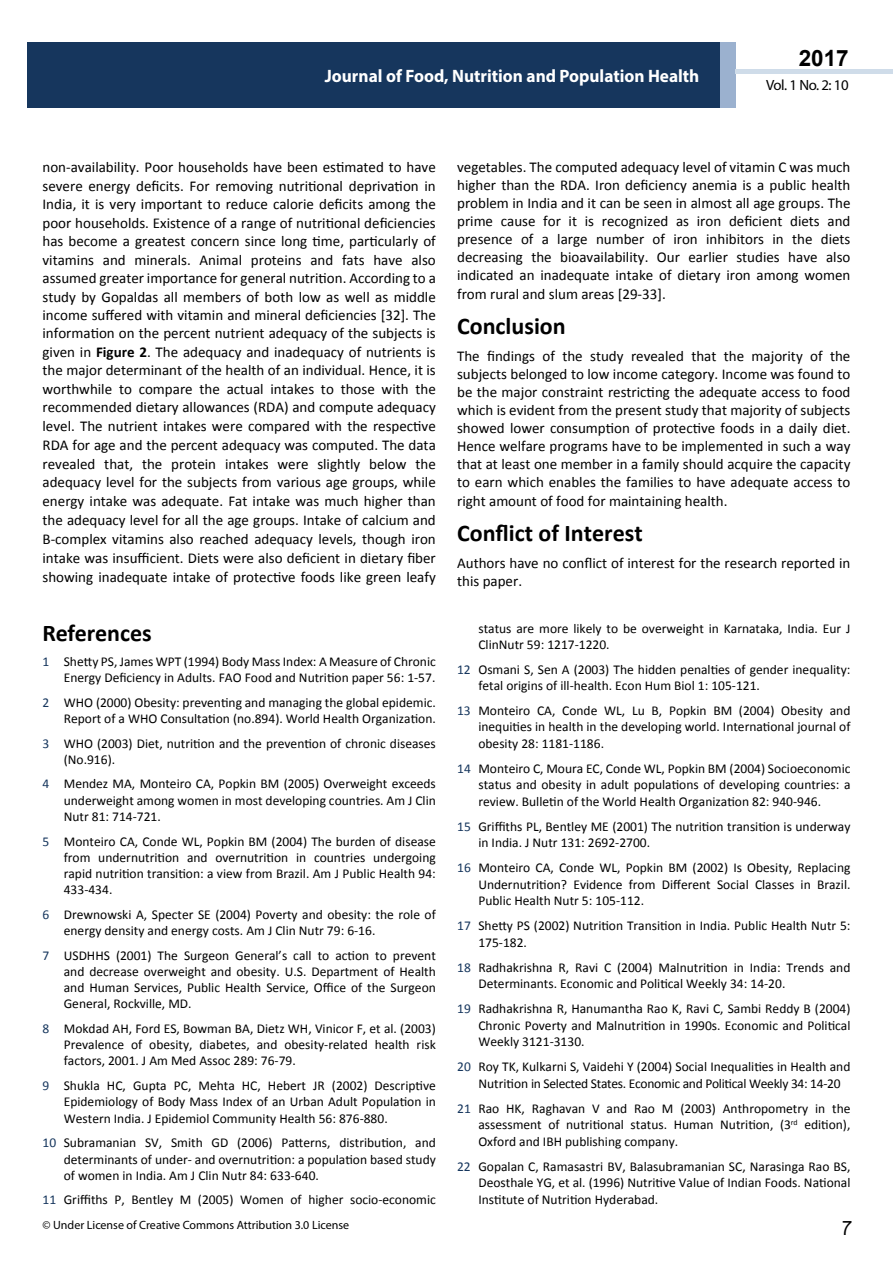
<style>
.page{position:relative;width:893px;height:1263px;background:#fff}
.page>*{position:absolute;margin:0;border:0;box-sizing:border-box;transform-origin:0 0}
.t1{font:25.5px "Tunga";color:#000}
.t2{font:700 24px "Calibri";color:#000}
.t3{font:700 22.5px "Arial";color:#000}
.t4{font:700 18px "Myriad Pro";color:#fff;scale:.96 1}
.t5{font:15px/18.6px "Calibri";color:#000;text-align:justify}
.t6{font:14.85px "Myriad Pro";letter-spacing:-.03em;color:#000}
.t7{font:13.5px/16.2px "Calibri";color:#000;text-align:justify}
.t8{font:12px "Myriad Pro";color:#000}
.s1{font-weight:700}
.s2{color:#16365d}
</style>
<div class="page">
<div style="left:27px;top:42px;width:694px;height:66px;background:#16365d"></div>
<div style="left:720px;top:42px;width:16px;height:66px;background:#9bb1cf"></div>
<div style="left:736px;top:69px;width:157px;height:5px;background:#cfdce9"></div>
<h3 class="t4" style="left:325px;top:64px;width:392px">Journal of Food, Nutrition and Population Health</h3>
<h3 class="t3" style="left:799px;top:43px;width:52px">2017</h3>
<p class="t6" style="left:766px;top:76px;width:84px">Vol. 1 No. 2: 10</p>
<p class="t5" style="left:43px;top:158px;width:395px">non-availability. Poor households have been estimated to have severe energy deficits. For removing nutritional deprivation in India, it is very important to reduce calorie deficits among the poor households. Existence of a range of nutritional deficiencies has become a greatest concern since long time, particularly of vitamins and minerals. Animal proteins and fats have also assumed greater importance for general nutrition. According to a study by Gopaldas all members of both low as well as middle income suffered with vitamin and mineral deficiencies [32]. The information on the percent nutrient adequacy of the subjects is given in <span class="s1">Figure 2</span>. The adequacy and inadequacy of nutrients is the major determinant of the health of an individual. Hence, it is worthwhile to compare the actual intakes to those with the recommended dietary allowances (RDA) and compute adequacy level. The nutrient intakes were compared with the respective RDA for age and the percent adequacy was computed. The data revealed that, the protein intakes were slightly below the adequacy level for the subjects from various age groups, while energy intake was adequate. Fat intake was much higher than the adequacy level for all the age groups. Intake of calcium and B-complex vitamins also reached adequacy levels, though iron intake was insufficient. Diets were also deficient in dietary fiber showing inadequate intake of protective foods like green leafy</p>
<p class="t5" style="left:457px;top:158px;width:395px;line-height:18px">vegetables. The computed adequacy level of vitamin C was much higher than the RDA. Iron deficiency anemia is a public health problem in India and it can be seen in almost all age groups. The prime cause for it is recognized as iron deficient diets and presence of a large number of iron inhibitors in the diets decreasing the bioavailability. Our earlier studies have also indicated an inadequate intake of dietary iron among women from rural and slum areas [29-33].</p>
<h2 class="t2" style="left:457px;top:310px;width:110px">Conclusion</h2>
<p class="t5" style="left:457px;top:347px;width:395px;line-height:18.1px">The findings of the study revealed that the majority of the subjects belonged to low income category. Income was found to be the major constraint restricting the adequate access to food which is evident from the present study that majority of subjects showed lower consumption of protective foods in a daily diet.<br>Hence welfare programs have to be implemented in such a way that at least one member in a family should acquire the capacity to earn which enables the families to have adequate access to right amount of food for maintaining health.</p>
<h2 class="t2" style="left:457px;top:517px;width:187px">Conflict of Interest</h2>
<p class="t5" style="left:457px;top:553px;width:395px">Authors have no conflict of interest for the research reported in this paper.</p>
<h2 class="t2" style="left:43px;top:618px;width:111px">References</h2>
<p class="t7" style="left:43px;top:653px;width:395px;text-align:right"><span class="s2">1</span> Shetty PS, James WPT (1994) Body Mass Index: A Measure of Chronic<br>Energy Deficiency in Adults. FAO Food and Nutrition paper 56: 1-57.</p>
<p class="t7" style="left:43px;top:694px;width:395px;text-align:right"><span class="s2">2</span> WHO (2000) Obesity: preventing and managing the global epidemic.<br>Report of a WHO Consultation (no.894). World Health Organization.</p>
<p class="t7" style="left:64px;top:735px;width:374px;text-indent:-21px"><span class="s2">3</span> WHO (2003) Diet, nutrition and the prevention of chronic diseases (No.916).</p>
<p class="t7" style="left:64px;top:776px;width:374px;text-indent:-21px"><span class="s2">4</span> Mendez MA, Monteiro CA, Popkin BM (2005) Overweight exceeds underweight among women in most developing countries. Am J Clin Nutr 81: 714-721.</p>
<p class="t7" style="left:64px;top:833px;width:374px;text-indent:-21px"><span class="s2">5</span> Monteiro CA, Conde WL, Popkin BM (2004) The burden of disease from undernutrition and overnutrition in countries undergoing rapid nutrition transition: a view from Brazil. Am J Public Health 94:<br>433-434.</p>
<p class="t7" style="left:64px;top:906px;width:374px;text-indent:-21px"><span class="s2">6</span> Drewnowski A, Specter SE (2004) Poverty and obesity: the role of energy density and energy costs. Am J Clin Nutr 79: 6-16.</p>
<p class="t7" style="left:64px;top:947px;width:374px;text-indent:-21px"><span class="s2">7</span> USDHHS (2001) The Surgeon General’s call to action to prevent and decrease overweight and obesity. U.S. Department of Health and Human Services, Public Health Service, Office of the Surgeon General, Rockville, MD.</p>
<p class="t7" style="left:64px;top:1020px;width:374px;text-indent:-21px"><span class="s2">8</span> Mokdad AH, Ford ES, Bowman BA, Dietz WH, Vinicor F, et al. (2003)<br>Prevalence of obesity, diabetes, and obesity-related health risk factors, 2001. J Am Med Assoc 289: 76-79.</p>
<p class="t7" style="left:64px;top:1078px;width:374px;text-indent:-21px"><span class="s2">9</span> Shukla HC, Gupta PC, Mehta HC, Hebert JR (2002) Descriptive Epidemiology of Body Mass Index of an Urban Adult Population in Western India. J Epidemiol Community Health 56: 876-880.</p>
<p class="t7" style="left:64px;top:1135px;width:374px;text-indent:-21px"><span class="s2">10</span> Subramanian SV, Smith GD (2006) Patterns, distribution, and determinants of under- and overnutrition: a population based study of women in India. Am J Clin Nutr 84: 633-640.</p>
<p class="t7" style="left:43px;top:1192px;width:395px"><span class="s2">11</span> Griffiths P, Bentley M (2005) Women of higher socio-economic</p>
<p class="t8" style="left:43px;top:1218px;width:308px">© Under License of Creative Commons Attribution 3.0 License</p>
<p class="t7" style="left:478px;top:621px;width:374px">status are more likely to be overweight in Karnataka, India. Eur J<br>ClinNutr 59: 1217-1220.</p>
<p class="t7" style="left:478px;top:661px;width:374px;text-indent:-21px"><span class="s2">12</span> Osmani S, Sen A (2003) The hidden penalties of gender inequality: fetal origins of ill-health. Econ Hum Biol 1: 105-121.</p>
<p class="t7" style="left:478px;top:702px;width:374px;text-indent:-21px"><span class="s2">13</span> Monteiro CA, Conde WL, Lu B, Popkin BM (2004) Obesity and inequities in health in the developing world. International journal of obesity 28: 1181-1186.</p>
<p class="t7" style="left:478px;top:760px;width:374px;text-indent:-21px"><span class="s2">14</span> Monteiro C, Moura EC, Conde WL, Popkin BM (2004) Socioeconomic status and obesity in adult populations of developing countries: a review. Bulletin of the World Health Organization 82: 940-946.</p>
<p class="t7" style="left:478px;top:818px;width:374px;text-indent:-21px"><span class="s2">15</span> Griffiths PL, Bentley ME (2001) The nutrition transition is underway in India. J Nutr 131: 2692-2700.</p>
<p class="t7" style="left:478px;top:859px;width:374px;text-indent:-21px"><span class="s2">16</span> Monteiro CA, Conde WL, Popkin BM (2002) Is Obesity, Replacing Undernutrition? Evidence from Different Social Classes in Brazil.<br>Public Health Nutr 5: 105-112.</p>
<p class="t7" style="left:478px;top:917px;width:374px;text-indent:-21px"><span class="s2">17</span> Shetty PS (2002) Nutrition Transition in India. Public Health Nutr 5:<br>175-182.</p>
<p class="t7" style="left:478px;top:959px;width:374px;text-indent:-21px"><span class="s2">18</span> Radhakrishna R, Ravi C (2004) Malnutrition in India: Trends and<br>Determinants. Economic and Political Weekly 34: 14-20.</p>
<p class="t7" style="left:478px;top:1000px;width:374px;text-indent:-21px"><span class="s2">19</span> Radhakrishna R, Hanumantha Rao K, Ravi C, Sambi Reddy B (2004)<br>Chronic Poverty and Malnutrition in 1990s. Economic and Political Weekly 3121-3130.</p>
<p class="t7" style="left:478px;top:1058px;width:374px;text-indent:-21px"><span class="s2">20</span> Roy TK, Kulkarni S, Vaidehi Y (2004) Social Inequalities in Health and<br>Nutrition in Selected States. Economic and Political Weekly 34: 14-20</p>
<p class="t7" style="left:478px;top:1100px;width:374px;text-indent:-21px"><span class="s2">21</span> Rao HK, Raghavan V and Rao M (2003) Anthropometry in the assessment of nutritional status. Human Nutrition, (3<sup>rd</sup> edition), Oxford and IBH publishing company.</p>
<p class="t7" style="left:478px;top:1158px;width:374px;text-indent:-21px"><span class="s2">22</span> Gopalan C, Ramasastri BV, Balasubramanian SC, Narasinga Rao BS, Deosthale YG, et al. (1996) Nutritive Value of Indian Foods. National Institute of Nutrition Hyderabad.</p>
<h1 class="t1" style="left:842px;top:1211px;width:11px">7</h1>
</div>
